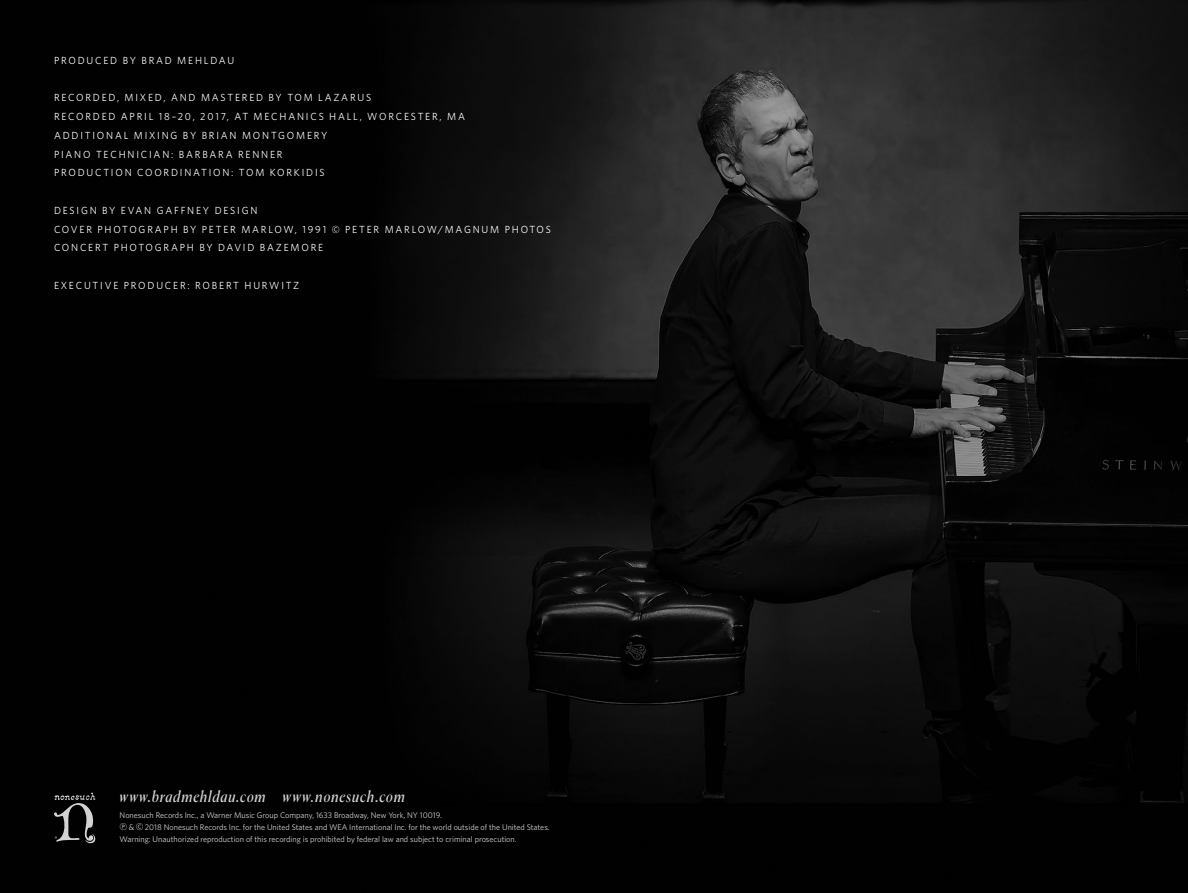
<style>
.page{position:relative;width:1188px;height:893px;background:#fff}
.page>*{position:absolute;margin:0;border:0;box-sizing:border-box;transform-origin:0 0}
.t1{font:italic 15.45px "Canela";letter-spacing:.06em;color:#d1d3d4}
.t2{font:10.35px/18.8px "Whitney";letter-spacing:.18em;color:#fff}
.t3{font:8.25px/11.7px "Whitney";color:#d1d3d4}
.s1{font-size:9.75px}
</style>
<div class="page">
<img style="left:0;top:0;width:1188px;height:893px">
<svg style="left:54px;top:792px;width:41px;height:51px;background:#363637"></svg>
<p class="t2" style="left:54px;top:50px;width:182px">PRODUCED BY BRAD MEHLDAU</p>
<p class="t2" style="left:54px;top:88px;width:413px">RECORDED, MIXED, AND MASTERED BY TOM LAZARUS<br>RECORDED APRIL 18–20, 2017, AT MECHANICS HALL, WORCESTER, MA ADDITIONAL MIXING BY BRIAN MONTGOMERY<br>PIANO TECHNICIAN: BARBARA RENNER<br>PRODUCTION COORDINATION: TOM KORKIDIS</p>
<p class="t2" style="left:54px;top:200px;width:498px">DESIGN BY EVAN GAFFNEY DESIGN<br>COVER PHOTOGRAPH BY PETER MARLOW, 1991 © PETER MARLOW/MAGNUM PHOTOS<br>CONCERT PHOTOGRAPH BY DAVID BAZEMORE</p>
<p class="t2" style="left:54px;top:275px;width:247px">EXECUTIVE PRODUCER: ROBERT HURWITZ</p>
<h1 class="t1" style="left:120px;top:784px;width:287px">www.bradmehldau.com www.nonesuch.com</h1>
<p class="t3" style="left:120px;top:809px;width:432px">Nonesuch Records Inc., a Warner Music Group Company, 1633 Broadway, New York, NY 10019.<br><span class="s1">π</span> &amp; <span class="s1">©</span>2018 Nonesuch Records Inc. for the United States and WEA International Inc. for the world outside of the United States.<br>Warning: Unauthorized reproduction of this recording is prohibited by federal law and subject to criminal prosecution.</p>
</div>
